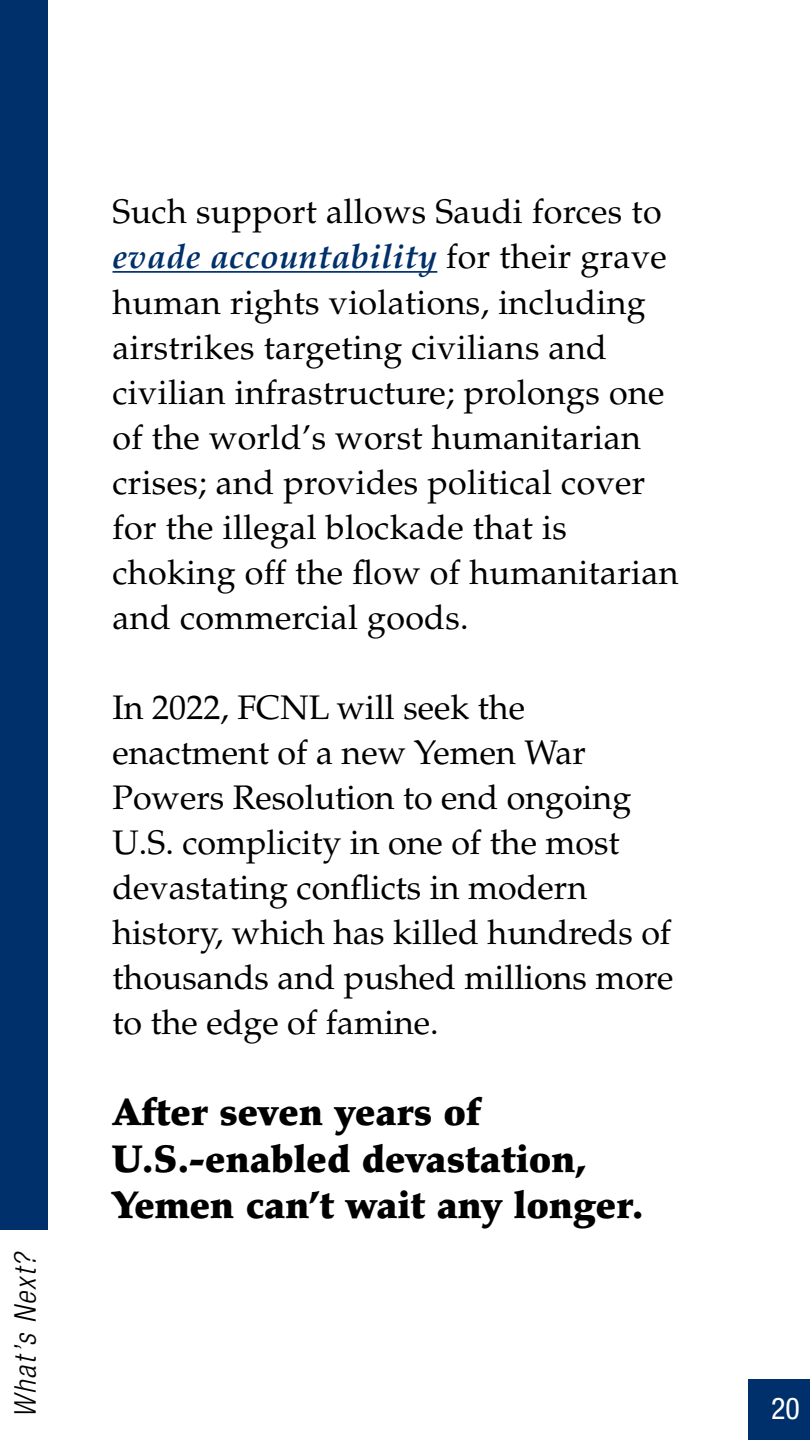
<style>
.page{position:relative;width:810px;height:1440px;background:#fff}
.page>*{position:absolute;margin:0;border:0;box-sizing:border-box;transform-origin:0 0}
.t1{font:900 38.25px/46.5px "Palatino LT Std";color:#000}
.t2{font:34.05px/45px "Palatino LT Std";letter-spacing:.01em;color:#000}
.t3{font:italic 300 condensed 30px "Helvetica Neue LT Std";color:#000}
.t4{font:condensed 30px "Helvetica Neue LT Std";color:#fff}
.s1{font-weight:700;font-style:italic;color:#00306b}
</style>
<div class="page">
<div style="left:748px;top:1379px;width:62px;height:61px;background:#00306b"></div>
<hr style="left:112px;top:271px;width:325px;height:2px;background:#00306b">
<div style="left:0;top:0;width:48px;height:1230px;background:#00306b"></div>
<p class="t3" style="left:8px;top:1418px;width:169px;rotate:-90deg">What’s Next?</p>
<p class="t2" style="left:112px;top:190px;width:568px">Such support allows Saudi forces to <span class="s1">evade accountability</span> for their grave human rights violations, including airstrikes targeting civilians and civilian infrastructure; prolongs one of the world’s worst humanitarian crises; and provides political cover for the illegal blockade that is choking off the flow of humanitarian and commercial goods.</p>
<p class="t2" style="left:112px;top:685px;width:562px">In 2022, FCNL will seek the enactment of a new Yemen War<br>Powers Resolution to end ongoing<br>U.S. complicity in one of the most devastating conflicts in modern history, which has killed hundreds of thousands and pushed millions more to the edge of famine.</p>
<p class="t1" style="left:112px;top:1089px;width:533px">After seven years of<br>U.S.-enabled devastation,<br>Yemen can’t wait any longer.</p>
<p class="t4" style="left:771px;top:1391px;width:30px">20</p>
</div>
